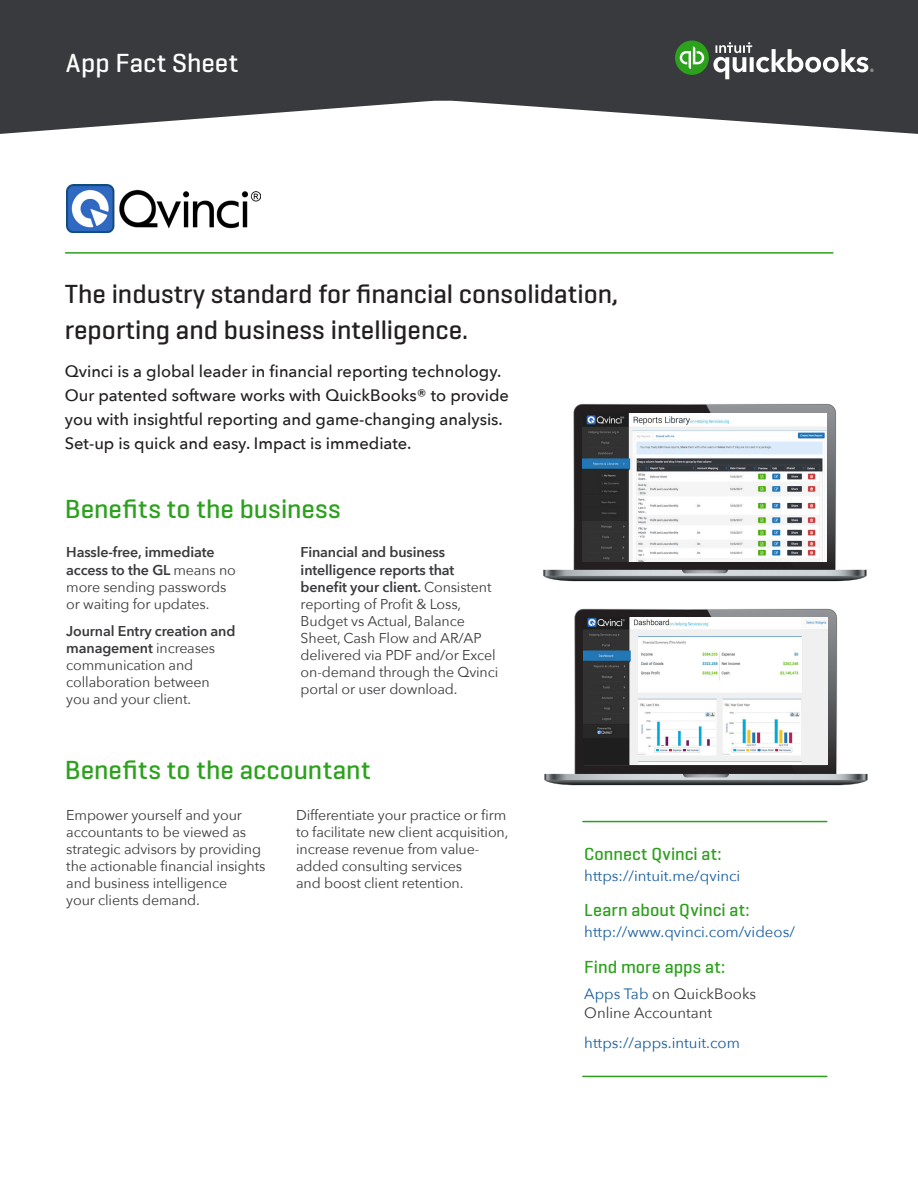
<style>
.page{position:relative;width:918px;height:1188px;background:#fff}
.page>*{position:absolute;margin:0;border:0;box-sizing:border-box;transform-origin:0 0}
.t1{font:500 27px/36px "Geogrotesque";color:#231f20}
.Subhead{font:500 27px "Geogrotesque";letter-spacing:.005em;color:#2ba11c}
.Header_TOC{font:500 27px "Geogrotesque";color:#fff}
._2nd_subhead{font:500 18px "Geogrotesque";letter-spacing:.005em;color:#2ca01c}
.t2{font:500 16.5px "Avenir Next";color:#231f20}
.t3{font:15px "Avenir Next";color:#175d9e}
.t4{font:15px/19.5px "Avenir Next";color:#393a3d}
.Body{font:14.25px/17.1px "Avenir Next";letter-spacing:-.01em;color:#393a3d}
.s1{font-weight:600}
.s2{color:#175d9e}
</style>
<div class="page">
<img style="left:543px;top:404px;width:324px;height:178px">
<svg style="left:0;top:0;width:918px;height:134px;background:#535457"></svg>
<div style="left:675px;top:41px;width:34px;height:34px;background:#2ba11c;border-radius:50%"></div>
<svg style="left:680px;top:46px;width:24px;height:23px"></svg>
<svg style="left:713px;top:42px;width:161px;height:37px"></svg>
<hr style="left:66px;top:252px;width:767px;height:2px;background:#2ca01c">
<img style="left:582px;top:413px;width:245px;height:148px">
<img style="left:66px;top:184px;width:194px;height:48px">
<hr style="left:583px;top:821px;width:244px;height:1px;background:#2ca01c">
<hr style="left:583px;top:1076px;width:244px;height:1px;background:#2ca01c">
<img style="left:544px;top:608px;width:324px;height:178px">
<img style="left:584px;top:618px;width:243px;height:146px">
<p class="Header_TOC" style="left:66px;top:46px;width:174px">App Fact Sheet</p>
<p class="t1" style="left:65px;top:275px;width:555px">The industry standard for financial consolidation, reporting and business intelligence.</p>
<p class="t2" style="left:65px;top:357px;width:438px">Qvinci is a global leader in financial reporting technology.</p>
<p class="t2" style="left:65px;top:381px;width:446px">Our patented software works with QuickBooks® to provide</p>
<p class="t2" style="left:65px;top:405px;width:440px">you with insightful reporting and game-changing analysis.</p>
<p class="t2" style="left:65px;top:429px;width:348px">Set-up is quick and easy. Impact is immediate.</p>
<p class="Subhead" style="left:65px;top:492px;width:278px">Benefits to the business</p>
<p class="Body" style="left:66px;top:543px;width:171px"><span class="s1">Hassle-free, immediate access to the GL</span> means no more sending passwords or waiting for updates.</p>
<p class="Body" style="left:66px;top:621px;width:171px"><span class="s1">Journal Entry creation and management</span> increases communication and collaboration between you and your client.</p>
<p class="Body" style="left:301px;top:543px;width:199px"><span class="s1">Financial and business intelligence reports that benefit your client.</span> Consistent reporting of Profit &amp; Loss,<br>Budget vs Actual, Balance<br>Sheet, Cash Flow and AR/AP delivered via PDF and/or Excel on-demand through the Qvinci portal or user download.</p>
<p class="Subhead" style="left:65px;top:753px;width:307px">Benefits to the accountant</p>
<p class="Body" style="left:66px;top:806px;width:201px">Empower yourself and your accountants to be viewed as strategic advisors by providing the actionable financial insights and business intelligence<br>your clients demand.</p>
<p class="Body" style="left:296px;top:806px;width:214px">Differentiate your practice or firm to facilitate new client acquisition, increase revenue from value&shy;added consulting services<br>and boost client retention.</p>
<p class="_2nd_subhead" style="left:584px;top:843px;width:139px">Connect Qvinci at:</p>
<p class="t3" style="left:584px;top:863px;width:158px">https://intuit.me/qvinci</p>
<p class="_2nd_subhead" style="left:584px;top:899px;width:167px">Learn about Qvinci at:</p>
<p class="t3" style="left:584px;top:920px;width:212px">http://www.qvinci.com/videos/</p>
<p class="_2nd_subhead" style="left:584px;top:955px;width:143px">Find more apps at:</p>
<p class="t4" style="left:584px;top:983px;width:174px"><span class="s2">Apps Tab</span> on QuickBooks<br>Online Accountant</p>
<p class="t3" style="left:584px;top:1030px;width:157px">https://apps.intuit.com</p>
</div>
